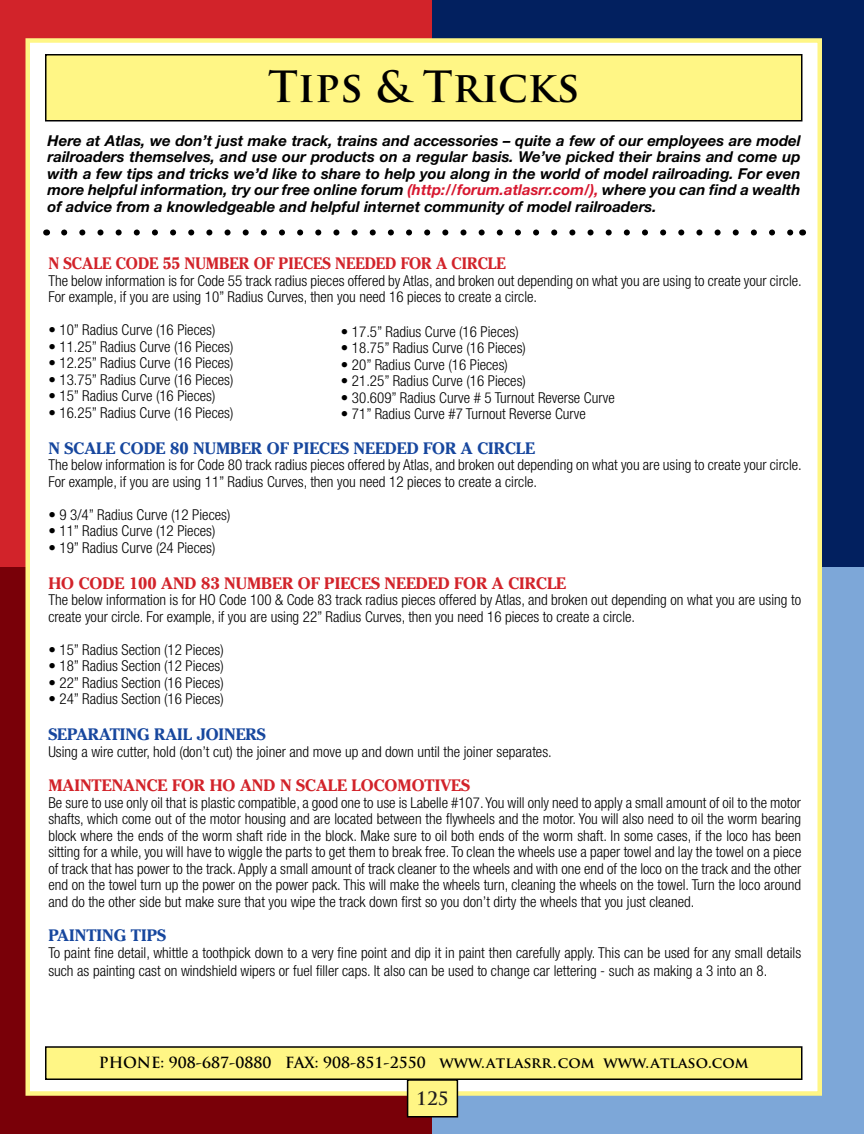
<style>
.page{position:relative;width:864px;height:1134px;background:#fff}
.page>*{position:absolute;margin:0;border:0;box-sizing:border-box;transform-origin:0 0}
.t1{font:700 42px "Trajan Pro";color:#000}
.t2{font:700 18px "Trajan Pro";color:#221f1f}
.t3{font:700 16.5px "Cheltenham";color:#d2232a}
.t4{font:700 16.5px "Cheltenham";color:#17479e}
.t5{font:700 16.5px "Cheltenham";color:#d2232a;scale:.94 1}
.t6{font:300 condensed 15px/16.5px "Helvetica Neue";color:#000}
.t7{font:italic 700 15px/16.5px "Helvetica Neue";color:#000;text-align:justify}
.t8{font:700 15px "Trajan Pro";color:#000}
.s1{color:#d7172f}
</style>
<div class="page">
<div style="left:0;top:0;width:432px;height:567px;background:#d2232a"></div>
<div style="left:432px;top:0;width:432px;height:567px;background:#02205f"></div>
<div style="left:0;top:567px;width:432px;height:567px;background:#790008"></div>
<div style="left:432px;top:567px;width:432px;height:567px;background:#7da7d8"></div>
<div style="left:26px;top:38px;width:796px;height:1058px;background:#fff;border:4px solid #fff685"></div>
<div style="left:45px;top:54px;width:757px;height:68px;background:#fff685;border:2px solid #000"></div>
<div style="left:45px;top:1046px;width:757px;height:34px;background:#fff685;border:2px solid #000"></div>
<div style="left:407px;top:1079px;width:51px;height:39px;background:#fff685;border:2px solid #000"></div>
<svg style="left:64px;top:230px;width:729px;height:6px"></svg>
<h1 class="t1" style="left:268px;top:61px;width:313px">Tips &amp; Tricks</h1>
<p class="t7" style="left:48px;top:132px;width:755px">Here at Atlas, we don’t just make track, trains and accessories – quite a few of our employees are model railroaders themselves, and use our products on a regular basis. We’ve picked their brains and come up with a few tips and tricks we’d like to share to help you along in the world of model railroading. For even more helpful information, try our free online forum <span class="s1">(http://forum.atlasrr.com/),</span> where you can find a wealth of advice from a knowledgeable and helpful internet community of model railroaders.</p>
<p class="t5" style="left:48px;top:254px;width:37px">N SCALE</p>
<p class="t5" style="left:116px;top:254px;width:24px">CODE</p>
<p class="t5" style="left:163px;top:254px;width:144px">55 NUMBER OF PIECES</p>
<p class="t5" style="left:335px;top:254px;width:24px">NEEDED</p>
<p class="t5" style="left:401px;top:254px;width:76px">FOR A CIRCLE</p>
<p class="t6" style="left:48px;top:272px;width:755px">The below information is for Code 55 track radius pieces offered by Atlas, and broken out depending on what you are using to create your circle.<br>For example, if you are using 10” Radius Curves, then you need 16 pieces to create a circle.</p>
<p class="t6" style="left:48px;top:322px;width:168px">• 10” Radius Curve (16 Pieces)</p>
<p class="t6" style="left:48px;top:338px;width:186px">• 11.25” Radius Curve (16 Pieces)</p>
<p class="t6" style="left:48px;top:355px;width:186px">• 12.25” Radius Curve (16 Pieces)</p>
<p class="t6" style="left:48px;top:371px;width:186px">• 13.75” Radius Curve (16 Pieces)</p>
<p class="t6" style="left:48px;top:388px;width:168px">• 15” Radius Curve (16 Pieces)</p>
<p class="t6" style="left:48px;top:404px;width:186px">• 16.25” Radius Curve (16 Pieces)</p>
<p class="t4" style="left:48px;top:438px;width:37px">N SCALE</p>
<p class="t4" style="left:120px;top:438px;width:24px">CODE</p>
<p class="t4" style="left:170px;top:438px;width:144px">80 NUMBER OF PIECES</p>
<p class="t4" style="left:354px;top:438px;width:24px">NEEDED</p>
<p class="t4" style="left:423px;top:438px;width:12px">FOR</p>
<p class="t4" style="left:461px;top:438px;width:38px">A CIRCLE</p>
<p class="t6" style="left:48px;top:457px;width:755px">The below information is for Code 80 track radius pieces offered by Atlas, and broken out depending on what you are using to create your circle.<br>For example, if you are using 11” Radius Curves, then you need 12 pieces to create a circle.</p>
<p class="t6" style="left:48px;top:506px;width:183px">• 9 3/4” Radius Curve (12 Pieces)</p>
<p class="t6" style="left:48px;top:523px;width:168px">• 11” Radius Curve (12 Pieces)</p>
<p class="t6" style="left:48px;top:539px;width:168px">• 19” Radius Curve (24 Pieces)</p>
<p class="t3" style="left:48px;top:573px;width:54px">HO CODE</p>
<p class="t3" style="left:129px;top:573px;width:45px">100 AND</p>
<p class="t3" style="left:201px;top:573px;width:144px">83 NUMBER OF PIECES</p>
<p class="t3" style="left:385px;top:573px;width:24px">NEEDED</p>
<p class="t3" style="left:454px;top:573px;width:12px">FOR</p>
<p class="t3" style="left:492px;top:573px;width:38px">A CIRCLE</p>
<p class="t6" style="left:48px;top:592px;width:754px">The below information is for HO Code 100 &amp; Code 83 track radius pieces offered by Atlas, and broken out depending on what you are using to create your circle. For example, if you are using 22” Radius Curves, then you need 16 pieces to create a circle.</p>
<p class="t6" style="left:48px;top:641px;width:177px">• 15” Radius Section (12 Pieces)</p>
<p class="t6" style="left:48px;top:658px;width:177px">• 18” Radius Section (12 Pieces)</p>
<p class="t6" style="left:48px;top:674px;width:177px">• 22” Radius Section (16 Pieces)</p>
<p class="t6" style="left:48px;top:691px;width:177px">• 24” Radius Section (16 Pieces)</p>
<p class="t4" style="left:48px;top:725px;width:21px">SEPARATING</p>
<p class="t4" style="left:154px;top:725px;width:22px">RAIL</p>
<p class="t4" style="left:197px;top:725px;width:20px">JOINERS</p>
<p class="t6" style="left:48px;top:743px;width:505px">Using a wire cutter, hold (don’t cut) the joiner and move up and down until the joiner separates.</p>
<p class="t3" style="left:48px;top:776px;width:423px">MAINTENANCE FOR HO AND N SCALE LOCOMOTIVES</p>
<p class="t6" style="left:48px;top:794px;width:755px;text-align:justify">Be sure to use only oil that is plastic compatible, a good one to use is Labelle #107. You will only need to apply a small amount of oil to the motor shafts, which come out of the motor housing and are located between the flywheels and the motor. You will also need to oil the worm bearing block where the ends of the worm shaft ride in the block. Make sure to oil both ends of the worm shaft. In some cases, if the loco has been sitting for a while, you will have to wiggle the parts to get them to break free. To clean the wheels use a paper towel and lay the towel on a piece of track that has power to the track. Apply a small amount of track cleaner to the wheels and with one end of the loco on the track and the other end on the towel turn up the power on the power pack. This will make the wheels turn, cleaning the wheels on the towel. Turn the loco around and do the other side but make sure that you wipe the track down first so you don’t dirty the wheels that you just cleaned.</p>
<p class="t4" style="left:48px;top:926px;width:119px">PAINTING TIPS</p>
<p class="t6" style="left:48px;top:943px;width:754px;line-height:18px">To paint fine detail, whittle a toothpick down to a very fine point and dip it in paint then carefully apply. This can be used for any small details such as painting cast on windshield wipers or fuel filler caps. It also can be used to change car lettering - such as making a 3 into an 8.</p>
<p class="t6" style="left:341px;top:323px;width:179px">• 17.5” Radius Curve (16 Pieces)</p>
<p class="t6" style="left:341px;top:339px;width:186px">• 18.75” Radius Curve (16 Pieces)</p>
<p class="t6" style="left:341px;top:356px;width:168px">• 20” Radius Curve (16 Pieces)</p>
<p class="t6" style="left:341px;top:372px;width:186px">• 21.25” Radius Curve (16 Pieces)</p>
<p class="t6" style="left:341px;top:389px;width:275px">• 30.609” Radius Curve # 5 Turnout Reverse Curve</p>
<p class="t6" style="left:341px;top:405px;width:247px">• 71” Radius Curve #7 Turnout Reverse Curve</p>
<p class="t8" style="left:99px;top:1053px;width:651px">PHONE: 908-687-0880 FAX: 908-851-2550 www.atlasrr.com www.atlaso.com</p>
<p class="t2" style="left:416px;top:1087px;width:34px">125</p>
</div>
